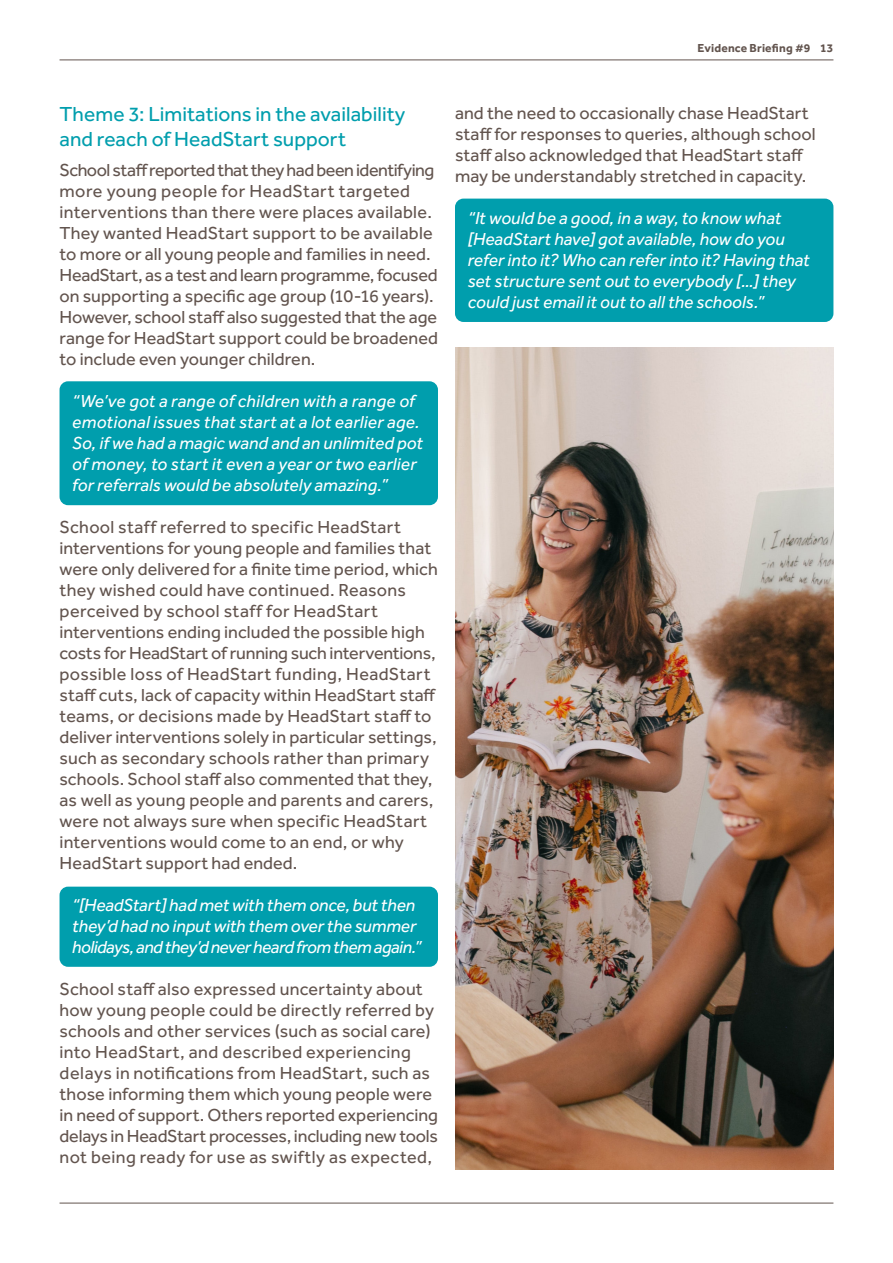
<style>
.page{position:relative;width:893px;height:1263px;background:#fff}
.page>*{position:absolute;margin:0;border:0;box-sizing:border-box;transform-origin:0 0}
.Sub_heading_1{font:21px/25.2px "Effra";color:#009ead}
.Body_copy{font:18px/21px "Effra";letter-spacing:.005em;color:#62544e}
.Body_copy-2{font:italic 18px/21px "Effra";color:#fff}
.t1{font:700 12px "Effra";letter-spacing:.015em;color:#62544e}
</style>
<div class="page">
<hr style="left:60px;top:60px;width:773px;height:1px;background:#62544e">
<hr style="left:60px;top:1203px;width:773px;height:1px;background:#62544e">
<img style="left:455px;top:348px;width:378px;height:821px">
<div style="left:60px;top:381px;width:378px;height:124px;background:#009ead;border-radius:9px"></div>
<div style="left:60px;top:887px;width:378px;height:80px;background:#009ead;border-radius:9px"></div>
<div style="left:455px;top:199px;width:378px;height:123px;background:#009ead;border-radius:9px"></div>
<p class="t1" style="left:697px;top:41px;width:137px">Evidence Briefing #9 13</p>
<p class="Sub_heading_1" style="left:60px;top:101px;width:347px">Theme 3: Limitations in the availability and reach of HeadStart support</p>
<p class="Body_copy" style="left:60px;top:159px;width:380px">School staff reported that they had been identifying more young people for HeadStart targeted interventions than there were places available.<br>They wanted HeadStart support to be available to more or all young people and families in need.<br>HeadStart, as a test and learn programme, focused on supporting a specific age group (10-16 years).<br>However, school staff also suggested that the age range for HeadStart support could be broadened to include even younger children.</p>
<p class="Body_copy-2" style="left:72px;top:390px;width:352px">“We’ve got a range of children with a range of emotional issues that start at a lot earlier age.<br>So, if we had a magic wand and an unlimited pot of money, to start it even a year or two earlier for referrals would be absolutely amazing.”</p>
<p class="Body_copy" style="left:60px;top:516px;width:380px">School staff referred to specific HeadStart interventions for young people and families that were only delivered for a finite time period, which they wished could have continued. Reasons perceived by school staff for HeadStart interventions ending included the possible high costs for HeadStart of running such interventions, possible loss of HeadStart funding, HeadStart staff cuts, lack of capacity within HeadStart staff teams, or decisions made by HeadStart staff to deliver interventions solely in particular settings, such as secondary schools rather than primary schools. School staff also commented that they, as well as young people and parents and carers, were not always sure when specific HeadStart interventions would come to an end, or why HeadStart support had ended.</p>
<p class="Body_copy-2" style="left:72px;top:894px;width:351px">“[HeadStart] had met with them once, but then they’d had no input with them over the summer holidays, and they’d never heard from them again.”</p>
<p class="Body_copy" style="left:60px;top:978px;width:380px">School staff also expressed uncertainty about how young people could be directly referred by schools and other services (such as social care) into HeadStart, and described experiencing delays in notifications from HeadStart, such as those informing them which young people were in need of support. Others reported experiencing delays in HeadStart processes, including new tools not being ready for use as swiftly as expected,</p>
<p class="Body_copy" style="left:455px;top:102px;width:362px">and the need to occasionally chase HeadStart staff for responses to queries, although school staff also acknowledged that HeadStart staff may be understandably stretched in capacity.</p>
<p class="Body_copy-2" style="left:468px;top:207px;width:344px">“It would be a good, in a way, to know what [HeadStart have] got available, how do you refer into it? Who can refer into it? Having that set structure sent out to everybody […] they could just email it out to all the schools.”</p>
</div>
